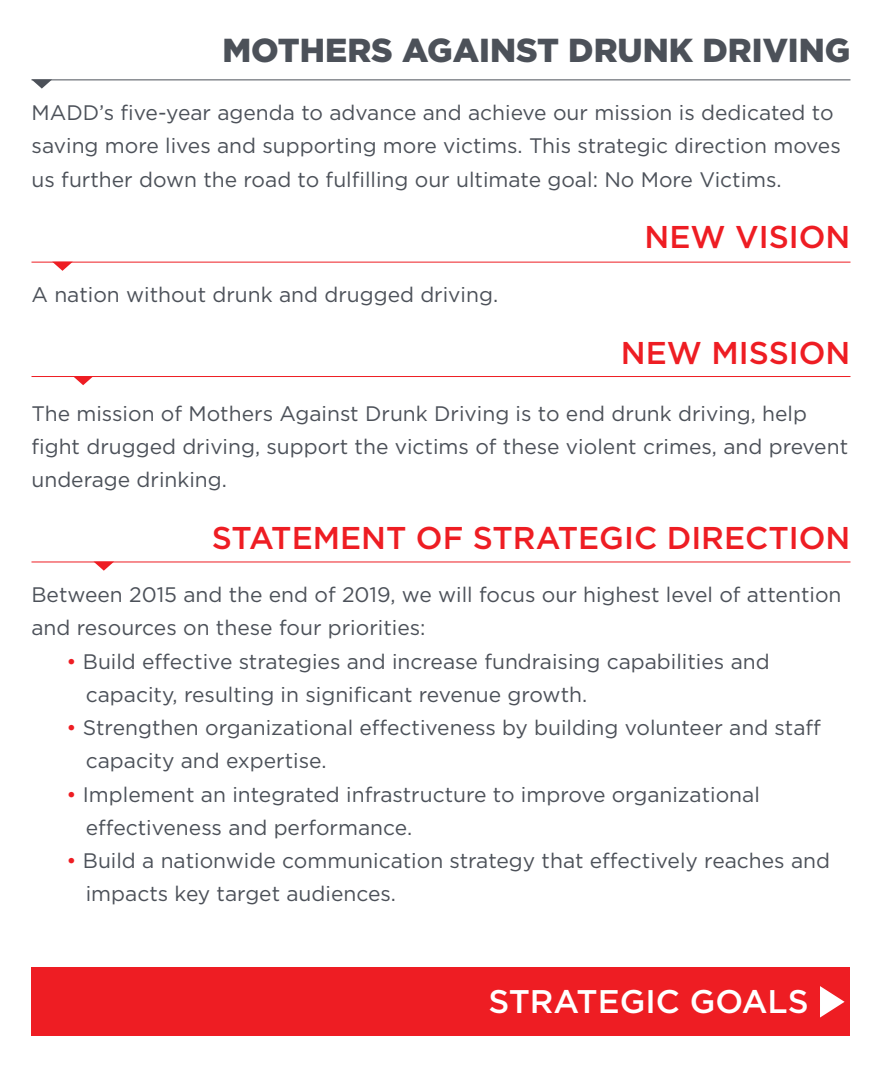
<style>
.page{position:relative;width:882px;height:1071px;background:#fff}
.page>*{position:absolute;margin:0;border:0;box-sizing:border-box;transform-origin:0 0}
.t1{font:900 33.25px "Gotham";color:#4c5159}
.t2{font:500 32.73px "Gotham";color:#fff}
.t3{font:500 31.5px "Gotham";color:#ee1d23}
.t4{font:21px/33.2px "Gotham";color:#4c5159}
.s1{color:#ee1d23}
</style>
<div class="page">
<div style="left:32px;top:968px;width:818px;height:68px;background:#ee1d23"></div>
<svg style="left:53px;top:263px;width:19px;height:8px"></svg>
<hr style="left:32px;top:262px;width:818px;height:1px;background:#ee1d23">
<svg style="left:74px;top:377px;width:19px;height:8px"></svg>
<hr style="left:32px;top:376px;width:818px;height:1px;background:#ee1d23">
<svg style="left:95px;top:563px;width:18px;height:8px"></svg>
<hr style="left:32px;top:562px;width:818px;height:1px;background:#ee1d23">
<svg style="left:820px;top:986px;width:25px;height:32px"></svg>
<svg style="left:32px;top:80px;width:20px;height:9px"></svg>
<hr style="left:32px;top:79px;width:818px;height:1px;background:#4c5159">
<h1 class="t1" style="left:222px;top:28px;width:630px">MOTHERS AGAINST DRUNK DRIVING</h1>
<p class="t4" style="left:32px;top:96px;width:811px">MADD’s five-year agenda to advance and achieve our mission is dedicated to saving more lives and supporting more victims. This strategic direction moves us further down the road to fulfilling our ultimate goal: No More Victims.</p>
<p class="t4" style="left:32px;top:278px;width:468px">A nation without drunk and drugged driving.</p>
<h3 class="t3" style="left:644px;top:217px;width:208px">NEW VISION</h3>
<h3 class="t3" style="left:621px;top:332px;width:231px">NEW MISSION</h3>
<p class="t4" style="left:32px;top:396px;width:818px">The mission of Mothers Against Drunk Driving is to end drunk driving, help fight drugged driving, support the victims of these violent crimes, and prevent underage drinking.</p>
<h3 class="t3" style="left:212px;top:517px;width:640px">STATEMENT OF STRATEGIC DIRECTION</h3>
<p class="t4" style="left:32px;top:578px;width:812px">Between 2015 and the end of 2019, we will focus our highest level of attention and resources on these four priorities:</p>
<p class="t4" style="left:86px;top:644px;width:685px;text-indent:-19px"><span class="s1">•</span> Build effective strategies and increase fundraising capabilities and capacity, resulting in significant revenue growth.</p>
<p class="t4" style="left:86px;top:711px;width:737px;text-indent:-19px"><span class="s1">•</span> Strengthen organizational effectiveness by building volunteer and staff capacity and expertise.</p>
<p class="t4" style="left:86px;top:777px;width:676px;text-indent:-19px"><span class="s1">•</span> Implement an integrated infrastructure to improve organizational effectiveness and performance.</p>
<p class="t4" style="left:86px;top:844px;width:746px;text-indent:-19px"><span class="s1">•</span> Build a nationwide communication strategy that effectively reaches and impacts key target audiences.</p>
<h2 class="t2" style="left:488px;top:980px;width:322px">STRATEGIC GOALS</h2>
</div>
